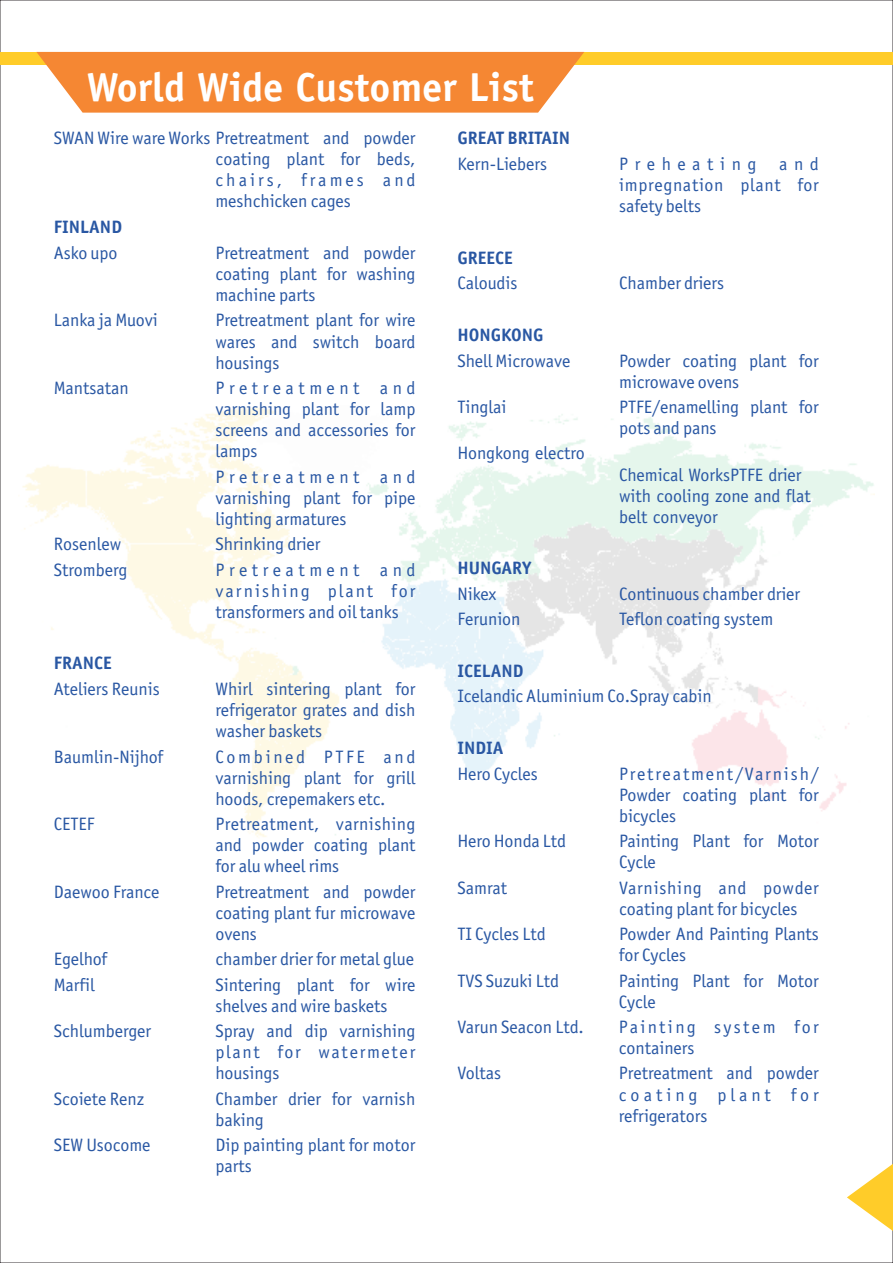
<style>
.page{position:relative;width:893px;height:1263px;background:#fff}
.page>*{position:absolute;margin:0;border:0;box-sizing:border-box;transform-origin:0 0}
.t1{font:700 40.5px "Officina Sans";color:#fff}
.t2{font:18px/21.1px "Officina Sans";color:#2957a3;text-align:justify}
.t3{font:700 18px "Officina Sans";color:#2957a3}
.t4{font:18px/21.1px "Officina Sans";letter-spacing:.115em;color:#2957a3}
.t5{font:18px "Officina Sans";letter-spacing:-.02em;color:#2957a3}
.t6{font:18px "Officina Sans";letter-spacing:.37em;color:#2957a3}
</style>
<div class="page">
<img style="left:22px;top:408px;width:852px;height:429px">
<div style="left:0;top:52px;width:893px;height:12px;background:#ffcc29"></div>
<svg style="left:847px;top:1164px;width:46px;height:67px"></svg>
<svg style="left:36px;top:52px;width:548px;height:61px;background:#f59144"></svg>
<h1 class="t1" style="left:87px;top:71px;width:449px">World Wide Customer List</h1>
<p class="t2" style="left:216px;top:129px;width:201px;text-indent:-162px">SWAN Wire ware Works Pretreatment and powder coating plant for beds, chairs, frames and meshchicken cages</p>
<p class="t3" style="left:54px;top:220px;width:70px">FINLAND</p>
<p class="t2" style="left:54px;top:244px;width:65px">Asko upo</p>
<p class="t2" style="left:216px;top:244px;width:201px">Pretreatment and powder coating plant for washing machine parts</p>
<p class="t2" style="left:54px;top:311px;width:105px">Lanka ja Muovi</p>
<p class="t2" style="left:216px;top:311px;width:201px">Pretreatment plant for wire wares and switch board housings</p>
<p class="t2" style="left:54px;top:379px;width:76px">Mantsatan</p>
<p class="t2" style="left:216px;top:379px;width:201px">Pretreatment and varnishing plant for lamp screens and accessories for lamps</p>
<p class="t2" style="left:216px;top:468px;width:201px">Pretreatment and varnishing plant for pipe lighting armatures</p>
<p class="t2" style="left:54px;top:535px;width:69px">Rosenlew</p>
<p class="t2" style="left:216px;top:535px;width:106px">Shrinking drier</p>
<p class="t2" style="left:54px;top:560px;width:75px">Stromberg</p>
<p class="t2" style="left:216px;top:560px;width:201px">Pretreatment and varnishing plant for transformers and oil tanks</p>
<p class="t3" style="left:54px;top:656px;width:60px">FRANCE</p>
<p class="t2" style="left:54px;top:680px;width:107px">Ateliers Reunis</p>
<p class="t2" style="left:216px;top:680px;width:201px">Whirl sintering plant for refrigerator grates and dish washer baskets</p>
<p class="t2" style="left:54px;top:747px;width:111px">Baumlin-Nijhof</p>
<p class="t2" style="left:215px;top:747px;width:201px">Combined PTFE and varnishing plant for grill hoods, crepemakers etc.</p>
<p class="t2" style="left:54px;top:815px;width:42px">CETEF</p>
<p class="t2" style="left:215px;top:815px;width:201px">Pretreatment, varnishing and powder coating plant for alu wheel rims</p>
<p class="t2" style="left:54px;top:883px;width:107px">Daewoo France</p>
<p class="t2" style="left:215px;top:883px;width:201px">Pretreatment and powder coating plant fur microwave ovens</p>
<p class="t2" style="left:54px;top:950px;width:55px">Egelhof</p>
<p class="t2" style="left:215px;top:950px;width:200px">chamber drier for metal glue</p>
<p class="t2" style="left:54px;top:975px;width:43px">Marfil</p>
<p class="t2" style="left:215px;top:975px;width:201px">Sintering plant for wire shelves and wire baskets</p>
<p class="t2" style="left:54px;top:1022px;width:99px">Schlumberger</p>
<p class="t2" style="left:215px;top:1022px;width:201px">Spray and dip varnishing plant for watermeter housings</p>
<p class="t2" style="left:54px;top:1089px;width:92px">Scoiete Renz</p>
<p class="t2" style="left:215px;top:1089px;width:201px">Chamber drier for varnish baking</p>
<p class="t2" style="left:54px;top:1136px;width:98px">SEW Usocome</p>
<p class="t2" style="left:215px;top:1136px;width:201px">Dip painting plant for motor parts</p>
<p class="t3" style="left:457px;top:131px;width:114px">GREAT BRITAIN</p>
<p class="t2" style="left:457px;top:155px;width:91px">Kern-Liebers</p>
<p class="t6" style="left:619px;top:157px;width:139px">Preheating</p>
<p class="t2" style="left:619px;top:155px;width:201px;text-indent:160px">and impregnation plant for safety belts</p>
<p class="t3" style="left:457px;top:250px;width:57px">GREECE</p>
<p class="t2" style="left:457px;top:274px;width:62px">Caloudis</p>
<p class="t2" style="left:619px;top:274px;width:107px">Chamber driers</p>
<p class="t3" style="left:457px;top:328px;width:88px">HONGKONG</p>
<p class="t2" style="left:457px;top:351px;width:114px">Shell Microwave</p>
<p class="t2" style="left:619px;top:351px;width:201px">Powder coating plant for microwave ovens</p>
<p class="t2" style="left:457px;top:398px;width:51px">Tinglai</p>
<p class="t2" style="left:619px;top:398px;width:201px">PTFE/enamelling plant for pots and pans</p>
<p class="t2" style="left:457px;top:444px;width:129px">Hongkong electro</p>
<p class="t2" style="left:619px;top:465px;width:193px;text-align:left">Chemical WorksPTFE drier with cooling zone and flat belt conveyor</p>
<p class="t3" style="left:457px;top:561px;width:76px">HUNGARY</p>
<p class="t2" style="left:457px;top:585px;width:41px">Nikex</p>
<p class="t2" style="left:619px;top:585px;width:183px">Continuous chamber drier</p>
<p class="t2" style="left:457px;top:610px;width:65px">Ferunion</p>
<p class="t2" style="left:619px;top:610px;width:156px">Teflon coating system</p>
<p class="t3" style="left:457px;top:663px;width:68px">ICELAND</p>
<p class="t2" style="left:457px;top:687px;width:256px">Icelandic Aluminium Co.Spray cabin</p>
<p class="t3" style="left:457px;top:741px;width:48px">INDIA</p>
<p class="t2" style="left:457px;top:764px;width:82px">Hero Cycles</p>
<p class="t2" style="left:619px;top:764px;width:201px">Pretreatment/Varnish/ Powder coating plant for bicycles</p>
<p class="t5" style="left:457px;top:834px;width:110px">Hero Honda Ltd</p>
<p class="t2" style="left:619px;top:832px;width:201px">Painting Plant for Motor<br>Cycle</p>
<p class="t2" style="left:457px;top:878px;width:51px">Samrat</p>
<p class="t2" style="left:619px;top:878px;width:201px">Varnishing and powder coating plant for bicycles</p>
<p class="t2" style="left:457px;top:925px;width:90px">TI Cycles Ltd</p>
<p class="t2" style="left:619px;top:925px;width:201px">Powder And Painting Plants for Cycles</p>
<p class="t2" style="left:457px;top:971px;width:103px">TVS Suzuki Ltd</p>
<p class="t2" style="left:619px;top:971px;width:201px">Painting Plant for Motor<br>Cycle</p>
<p class="t2" style="left:457px;top:1018px;width:128px">Varun Seacon Ltd.</p>
<p class="t4" style="left:619px;top:1018px;width:201px">Painting system for containers</p>
<p class="t2" style="left:457px;top:1064px;width:45px">Voltas</p>
<p class="t2" style="left:619px;top:1064px;width:201px">Pretreatment and powder coating plant for refrigerators</p>
</div>
